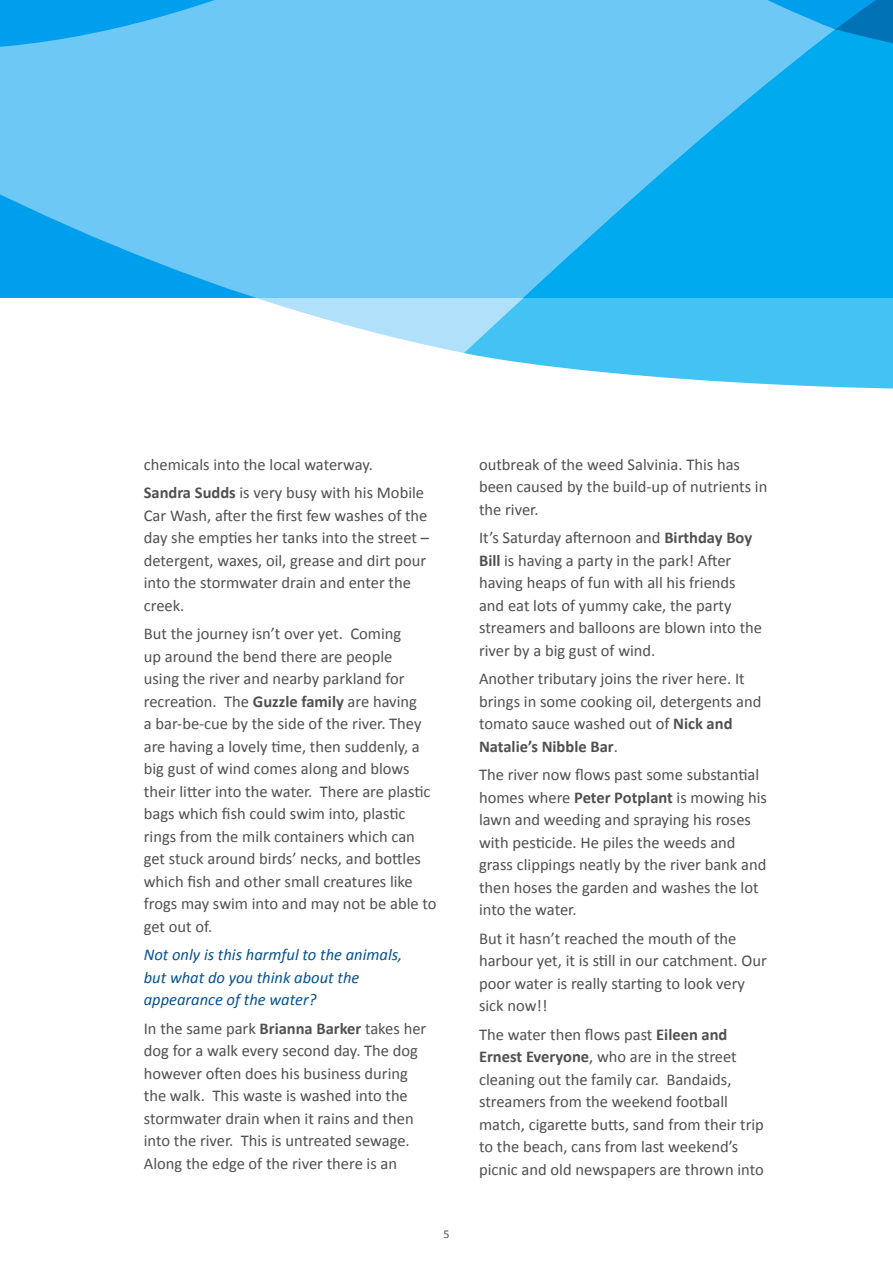
<style>
.page{position:relative;width:893px;height:1263px;background:#fff}
.page>*{position:absolute;margin:0;border:0;box-sizing:border-box;transform-origin:0 0}
.t1{font:16.5px/22.5px "Calibri";color:#505052}
.t2{font:italic 16.5px/22.5px "Calibri";color:#06528f}
.t3{font:12px "Calibri";color:#505052}
.s1{font-weight:700}
</style>
<div class="page">
<svg style="left:0;top:0;width:835px;height:353px;background:#74caf6"></svg>
<svg style="left:835px;top:0;width:58px;height:29px;background:#0081c9"></svg>
<svg style="left:464px;top:29px;width:429px;height:360px;background:#41bdf2"></svg>
<p class="t1" style="left:144px;top:452px;width:231px">chemicals into the local waterway.</p>
<p class="t1" style="left:144px;top:480px;width:287px"><span class="s1">Sandra Sudds</span> is very busy with his Mobile Car Wash, after the first few washes of the day she empties her tanks into the street – detergent, waxes, oil, grease and dirt pour into the stormwater drain and enter the creek.</p>
<p class="t1" style="left:144px;top:621px;width:294px">But the journey isn’t over yet. Coming<br>up around the bend there are people<br>using the river and nearby parkland for recreation. The <span class="s1">Guzzle family</span> are having<br>a bar-be-cue by the side of the river. They are having a lovely time, then suddenly, a big gust of wind comes along and blows their litter into the water. There are plastic bags which fish could swim into, plastic rings from the milk containers which can get stuck around birds’ necks, and bottles which fish and other small creatures like frogs may swim into and may not be able to get out of.</p>
<p class="t2" style="left:144px;top:942px;width:260px">Not only is this harmful to the animals, but what do you think about the appearance of the water?</p>
<p class="t1" style="left:144px;top:1016px;width:284px">In the same park <span class="s1">Brianna Barker</span> takes her dog for a walk every second day. The dog however often does his business during the walk. This waste is washed into the stormwater drain when it rains and then into the river. This is untreated sewage.<br>Along the edge of the river there is an</p>
<p class="t3" style="left:443px;top:1226px;width:8px">5</p>
<p class="t1" style="left:479px;top:452px;width:290px">outbreak of the weed Salvinia. This has been caused by the build-up of nutrients in the river.</p>
<p class="t1" style="left:479px;top:525px;width:285px">It’s Saturday afternoon and <span class="s1">Birthday Boy Bill</span> is having a party in the park! After having heaps of fun with all his friends and eat lots of yummy cake, the party streamers and balloons are blown into the river by a big gust of wind.</p>
<p class="t1" style="left:479px;top:666px;width:284px">Another tributary joins the river here. It brings in some cooking oil, detergents and tomato sauce washed out of <span class="s1">Nick and Natalie’s Nibble Bar</span>.</p>
<p class="t1" style="left:479px;top:762px;width:289px">The river now flows past some substantial homes where <span class="s1">Peter Potplant</span> is mowing his lawn and weeding and spraying his roses with pesticide. He piles the weeds and grass clippings neatly by the river bank and then hoses the garden and washes the lot into the water.</p>
<p class="t1" style="left:479px;top:926px;width:289px">But it hasn’t reached the mouth of the harbour yet, it is still in our catchment. Our poor water is really starting to look very sick now!!</p>
<p class="t1" style="left:479px;top:1022px;width:286px">The water then flows past <span class="s1">Eileen and Ernest Everyone</span>, who are in the street cleaning out the family car. Bandaids, streamers from the weekend football match, cigarette butts, sand from their trip to the beach, cans from last weekend’s picnic and old newspapers are thrown into</p>
</div>
